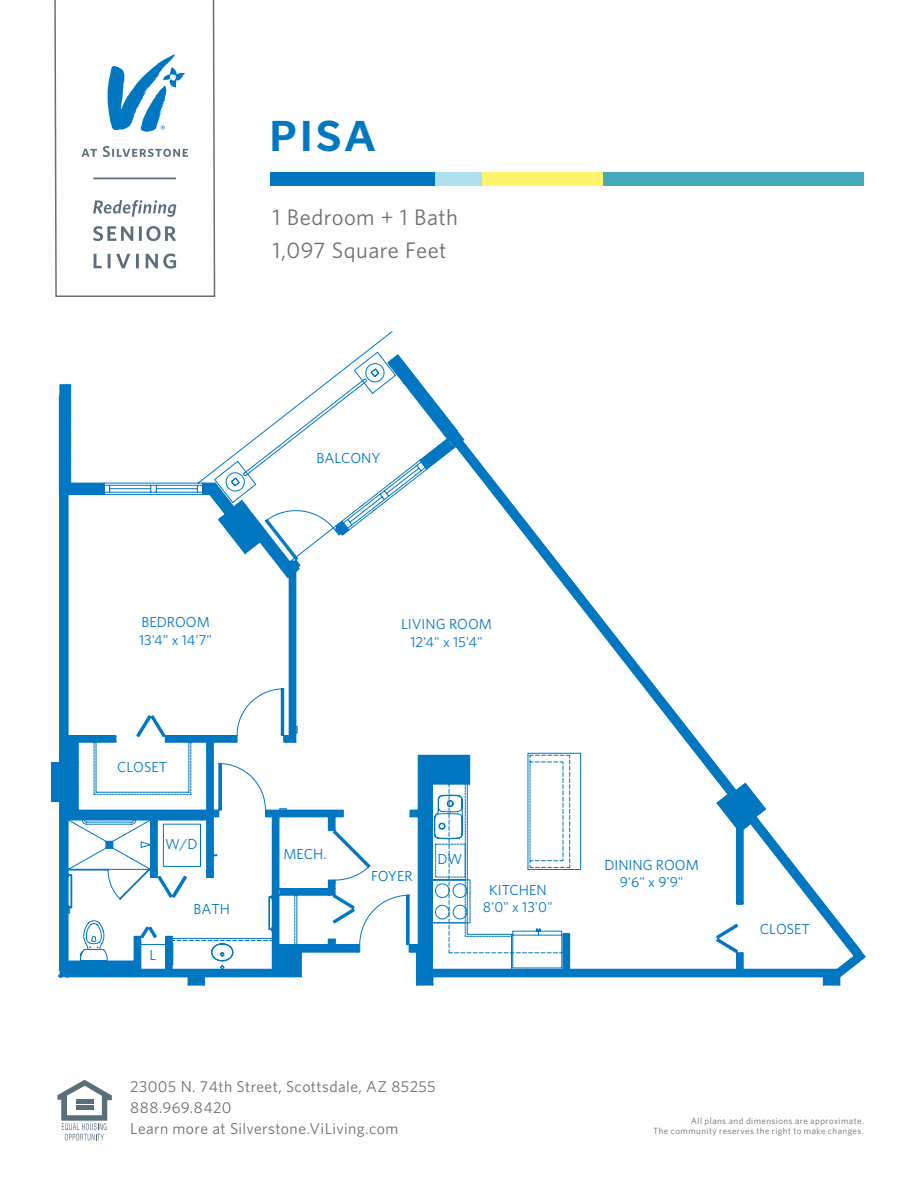
<style>
.page{position:relative;width:918px;height:1188px;background:#fff}
.page>*{position:absolute;margin:0;border:0;box-sizing:border-box;transform-origin:0 0}
.t1{font:700 42px "Neology Deco";color:#0077c0}
.t2{font:22.5px/33px "Whitney HTF";letter-spacing:.02em;color:#6c6d70}
.t3{font:15.75px/21px "Whitney HTF";letter-spacing:.025em;color:#6c6d70}
.t4{font:14.55px/17.4px "Whitney";color:#0077c0;text-align:center}
.t5{font:9px/10.5px "Whitney HTF";letter-spacing:.05em;color:#6c6d70;text-align:right}
</style>
<div class="page">
<svg style="left:51px;top:384px;width:309px;height:601px"></svg>
<svg style="left:335px;top:439px;width:53px;height:96px"></svg>
<svg style="left:388px;top:355px;width:478px;height:630px"></svg>
<svg style="left:717px;top:924px;width:21px;height:29px"></svg>
<svg style="left:158px;top:876px;width:28px;height:21px"></svg>
<svg style="left:137px;top:716px;width:28px;height:21px"></svg>
<svg style="left:141px;top:927px;width:15px;height:11px"></svg>
<svg style="left:279px;top:880px;width:75px;height:43px"></svg>
<svg style="left:333px;top:831px;width:37px;height:36px"></svg>
<svg style="left:203px;top:478px;width:97px;height:264px"></svg>
<svg style="left:57px;top:1080px;width:55px;height:60px"></svg>
<div style="left:270px;top:173px;width:167px;height:13px;background:#0077c0"></div>
<div style="left:602px;top:173px;width:262px;height:13px;background:#47a8ba"></div>
<div style="left:436px;top:173px;width:166px;height:13px;background:#fff46b"></div>
<div style="left:436px;top:173px;width:46px;height:13px;background:#acdfef"></div>
<svg style="left:54px;top:0;width:162px;height:297px"></svg>
<h1 class="t1" style="left:270px;top:111px;width:107px">Pisa</h1>
<h2 class="t2" style="left:273px;top:200px;width:187px">1 Bedroom + 1 Bath<br>1,097 Square Feet</h2>
<p class="t4" style="left:316px;top:449px;width:66px">BALCONY</p>
<p class="t4" style="left:139px;top:613px;width:74px;text-align:left">BEDROOM<br>13'4" x 14'7"</p>
<p class="t4" style="left:401px;top:615px;width:92px">LIVING ROOM<br>12'4" x 15'4"</p>
<p class="t4" style="left:117px;top:758px;width:52px">CLOSET</p>
<p class="t4" style="left:165px;top:835px;width:34px">W/D</p>
<p class="t4" style="left:150px;top:945px;width:8px">L</p>
<p class="t4" style="left:194px;top:900px;width:38px">BATH</p>
<p class="t4" style="left:283px;top:845px;width:45px">MECH.</p>
<p class="t4" style="left:371px;top:867px;width:43px">FOYER</p>
<p class="t4" style="left:437px;top:850px;width:27px">DW</p>
<p class="t4" style="left:483px;top:880px;width:71px">KITCHEN<br>8'0" x 13'0"</p>
<p class="t3" style="left:130px;top:1076px;width:307px">23005 N. 74th Street, Scottsdale, AZ 85255<br>888.969.8420<br>Learn more at Silverstone.ViLiving.com</p>
<p class="t4" style="left:604px;top:856px;width:96px">DINING ROOM<br>9'6" x 9'9"</p>
<p class="t4" style="left:760px;top:920px;width:52px">CLOSET</p>
<p class="t5" style="left:653px;top:1115px;width:212px">All plans and dimensions are approximate.<br>The community reserves the right to make changes.</p>
</div>
